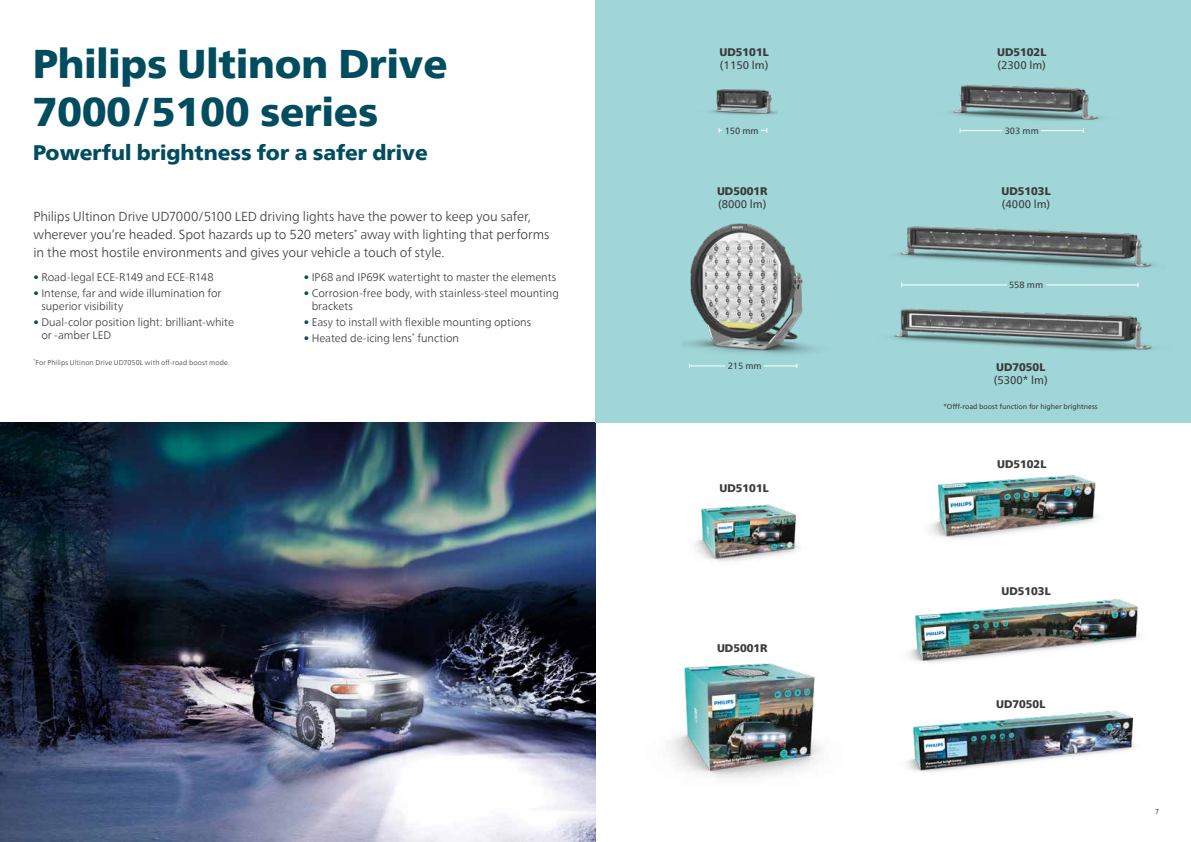
<style>
.page{position:relative;width:1191px;height:842px;background:#fff}
.page>*{position:absolute;margin:0;border:0;box-sizing:border-box;transform-origin:0 0}
.t1{font:900 40px/48px "Neue Frutiger World";color:#024c60}
.t2{font:900 21px "Neue Frutiger World";color:#024c60}
.t3{font:300 13px/18px "Neue Frutiger World";letter-spacing:-.01em;color:#3b3b3a}
.t4{font:300 11px/13px "Neue Frutiger World";letter-spacing:-.005em;color:#3b3b3a}
.t5{font:900 11px "Neue Frutiger World";color:#3b3b3a}
.t6{font:11px "Neue Frutiger World";color:#3b3b3a}
.t7{font:9px "Neue Frutiger World";color:#3b3b3a}
.t8{font:300 7px "Neue Frutiger World";letter-spacing:.02em;color:#3b3b3a}
.t9{font:7px "Neue Frutiger World";color:#3b3b3a}
.t10{font:7px "Neue Frutiger World";color:#3b3b3a}
.s1{color:#024c60}
</style>
<div class="page">
<img style="left:0;top:423px;width:595px;height:419px">
<div style="left:595px;top:0;width:596px;height:423px;background:#a1d6d8"></div>
<img style="left:908px;top:599px;width:232px;height:64px">
<hr style="left:719px;top:130px;width:48px;height:1px;background:#fff">
<div style="left:722px;top:127px;width:39px;height:8px;background:#a1d6d8"></div>
<img style="left:709px;top:89px;width:68px;height:40px">
<img style="left:950px;top:85px;width:152px;height:48px">
<img style="left:897px;top:226px;width:260px;height:61px">
<img style="left:891px;top:308px;width:264px;height:43px">
<img style="left:684px;top:223px;width:132px;height:146px">
<img style="left:906px;top:710px;width:229px;height:62px">
<img style="left:930px;top:475px;width:167px;height:64px">
<img style="left:671px;top:663px;width:151px;height:116px">
<img style="left:695px;top:504px;width:104px;height:58px">
<h1 class="t1" style="left:33px;top:40px;width:416px">Philips Ultinon Drive<br>7000/5100 series</h1>
<h2 class="t2" style="left:33px;top:141px;width:396px">Powerful brightness for a safer drive</h2>
<p class="t3" style="left:33px;top:207px;width:517px">Philips Ultinon Drive UD7000/5100 LED driving lights have the power to keep you safer, wherever you’re headed. Spot hazards up to 520 meters<sup>*</sup> away with lighting that performs in the most hostile environments and gives your vehicle a touch of style.</p>
<p class="t4" style="left:33px;top:271px;width:182px"><span class="s1">•</span> Road-legal ECE-R149 and ECE-R148</p>
<p class="t4" style="left:41px;top:287px;width:182px;text-indent:-8px"><span class="s1">•</span> Intense, far and wide illumination for superior visibility</p>
<p class="t4" style="left:41px;top:316px;width:194px;text-indent:-8px"><span class="s1">•</span> Dual-color position light: brilliant-white or -amber LED</p>
<p class="t4" style="left:304px;top:271px;width:254px"><span class="s1">•</span> IP68 and IP69K watertight to master the elements</p>
<p class="t4" style="left:312px;top:287px;width:249px;text-indent:-8px"><span class="s1">•</span> Corrosion-free body, with stainless-steel mounting brackets</p>
<p class="t4" style="left:304px;top:316px;width:229px"><span class="s1">•</span> Easy to install with flexible mounting options</p>
<p class="t4" style="left:304px;top:332px;width:157px"><span class="s1">•</span> Heated de-icing lens<sup>*</sup> function</p>
<p class="t8" style="left:33px;top:357px;width:198px"><sup>*</sup>For Philips Ultinon Drive UD7050L with off-road boost mode.</p>
<p class="t5" style="left:719px;top:45px;width:51px">UD5101L</p>
<p class="t6" style="left:720px;top:56px;width:50px">(1150 lm)</p>
<p class="t7" style="left:724px;top:123px;width:36px">150 mm</p>
<p class="t5" style="left:717px;top:185px;width:52px">UD5001R</p>
<p class="t6" style="left:718px;top:196px;width:50px">(8000 lm)</p>
<p class="t7" style="left:727px;top:359px;width:36px">215 mm</p>
<p class="t5" style="left:719px;top:482px;width:51px">UD5101L</p>
<p class="t5" style="left:717px;top:641px;width:52px">UD5001R</p>
<p class="t5" style="left:997px;top:46px;width:51px">UD5102L</p>
<p class="t6" style="left:997px;top:56px;width:50px">(2300 lm)</p>
<p class="t7" style="left:1004px;top:124px;width:36px">303 mm</p>
<p class="t5" style="left:1001px;top:185px;width:51px">UD5103L</p>
<p class="t6" style="left:1002px;top:196px;width:50px">(4000 lm)</p>
<p class="t7" style="left:1009px;top:278px;width:36px">558 mm</p>
<p class="t5" style="left:996px;top:361px;width:51px">UD7050L</p>
<p class="t6" style="left:993px;top:371px;width:55px">(5300* lm)</p>
<p class="t9" style="left:943px;top:401px;width:156px">*Offf-road boost function for higher brightness</p>
<p class="t5" style="left:997px;top:457px;width:51px">UD5102L</p>
<p class="t5" style="left:1001px;top:584px;width:51px">UD5103L</p>
<p class="t5" style="left:996px;top:698px;width:51px">UD7050L</p>
<p class="t10" style="left:1155px;top:806px;width:6px">7</p>
</div>
